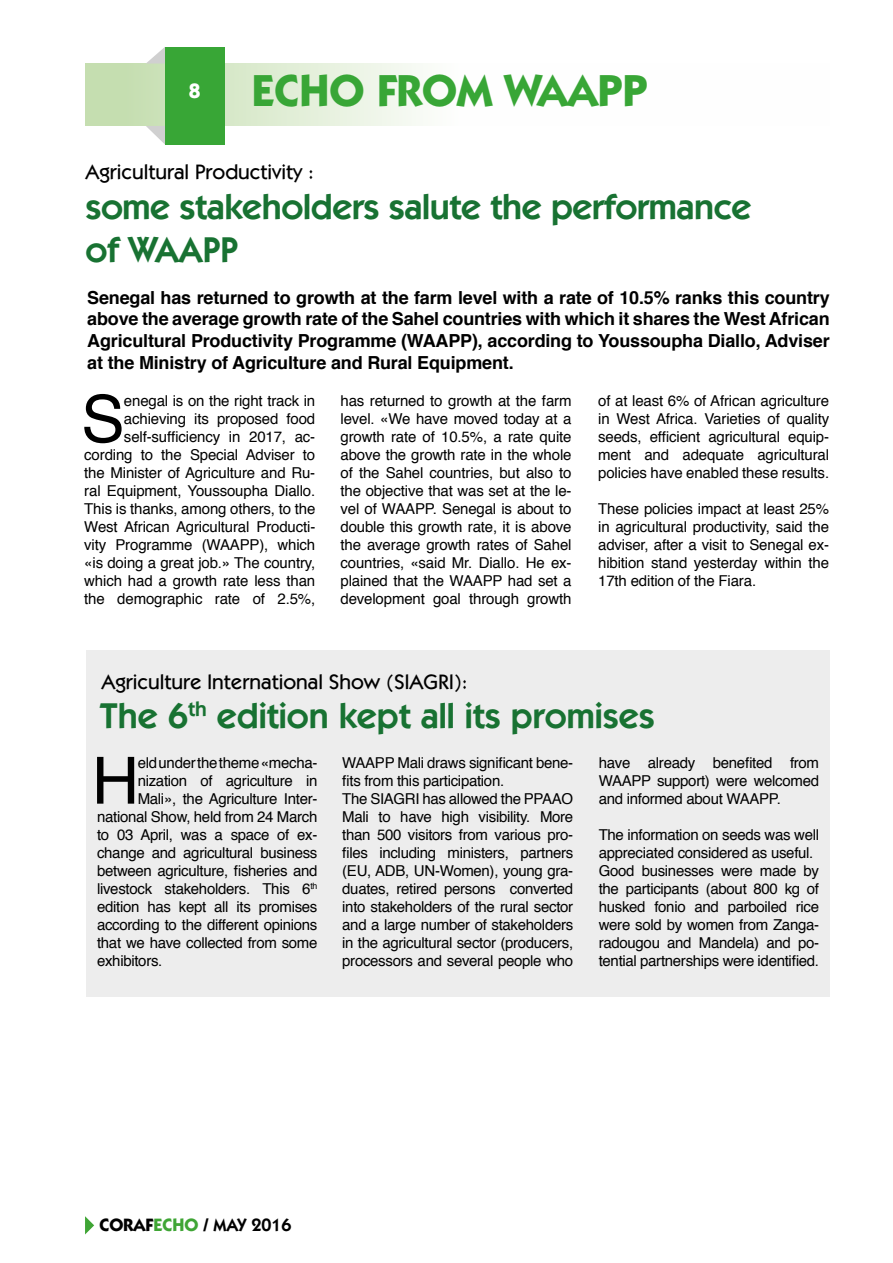
<style>
.page{position:relative;width:893px;height:1263px;background:#fff}
.page>*{position:absolute;margin:0;border:0;box-sizing:border-box;transform-origin:0 0}
.t1{font:65.25px "Helvetica";color:#000}
.t2{font:700 45px "Itc Kabel";color:#38a636}
.t3{font:600 36px/43.2px "Itc Kabel";letter-spacing:-.01em;color:#187232}
.t4{font:500 21px "Itc Kabel";color:#000}
.t5{font:700 18px/21.6px "Helvetica";letter-spacing:-.01em;color:#000;text-align:justify}
.t6{font:600 18px "Itc Kabel";color:#000}
.t7{font:15px/18px "Helvetica";letter-spacing:-.02em;color:#000;text-align:justify}
.s1{font-weight:700}
.s2{font-weight:700;color:#3fa535}
</style>
<div class="page">
<svg style="left:85px;top:64px;width:335px;height:62px;background:#daeace"></svg>
<div style="left:165px;top:47px;width:59px;height:98px;background:#38a636"></div>
<svg style="left:146px;top:47px;width:19px;height:17px"></svg>
<svg style="left:146px;top:126px;width:19px;height:18px"></svg>
<svg style="left:85px;top:1216px;width:9px;height:18px"></svg>
<div style="left:86px;top:651px;width:744px;height:346px;background:#ededed"></div>
<h2 class="t2" style="left:189px;top:63px;width:461px"><sup>8</sup> ECHO FROM WAAPP</h2>
<h3 class="t4" style="left:85px;top:160px;width:230px">Agricultural Productivity :</h3>
<h3 class="t3" style="left:85px;top:185px;width:667px">some stakeholders salute the performance of WAAPP</h3>
<p class="t5" style="left:87px;top:287px;width:744px">Senegal has returned to growth at the farm level with a rate of 10.5% ranks this country above the average growth rate of the Sahel countries with which it shares the West African Agricultural Productivity Programme (WAAPP), according to Youssoupha Diallo, Adviser at the Ministry of Agriculture and Rural Equipment.</p>
<p class="t7" style="left:598px;top:392px;width:232px">of at least 6% of African agriculture in West Africa. Varieties of quality seeds, efficient agricultural equip&shy;ment and adequate agricultural policies have enabled these results.</p>
<p class="t7" style="left:598px;top:500px;width:232px">These policies impact at least 25% in agricultural productivity, said the adviser, after a visit to Senegal ex&shy;hibition stand yesterday within the 17th edition of the Fiara.</p>
<h1 class="t1" style="left:81px;top:369px;width:45px">S</h1>
<p class="t7" style="left:84px;top:392px;width:233px;text-align:right">enegal is on the right track in achieving its proposed food self-sufficiency in 2017, ac&shy;cording to the Special Adviser to the Minister of Agriculture and Ru&shy;ral Equipment, Youssoupha Diallo.<br>This is thanks, among others, to the<br>West African Agricultural Producti&shy;vity Programme (WAAPP), which «is doing a great job.» The country, which had a growth rate less than the demographic rate of 2.5%,</p>
<p class="t7" style="left:341px;top:392px;width:233px">has returned to growth at the farm level. «We have moved today at a growth rate of 10.5%, a rate quite above the growth rate in the whole of the Sahel countries, but also to the objective that was set at the le&shy;vel of WAAPP. Senegal is about to double this growth rate, it is above the average growth rates of Sahel countries, «said Mr. Diallo. He ex&shy;plained that the WAAPP had set a development goal through growth</p>
<h3 class="t4" style="left:101px;top:669px;width:368px">Agriculture International Show (SIAGRI):</h3>
<h3 class="t3" style="left:100px;top:694px;width:556px">The 6<sup>th</sup> edition kept all its promises</h3>
<h1 class="t1" style="left:92px;top:730px;width:49px">H</h1>
<p class="t7" style="left:138px;top:754px;width:181px">eld under the theme «mecha-</p>
<p class="t7" style="left:342px;top:754px;width:233px;text-align:left">WAAPP Mali draws significant bene&shy;fits from this participation.<br>The SIAGRI has allowed the PPAAO Mali to have high visibility. More than 500 visitors from various pro&shy;files including ministers, partners (EU, ADB, UN-Women), young gra&shy;duates, retired persons converted into stakeholders of the rural sector and a large number of stakeholders in the agricultural sector (producers, processors and several people who</p>
<p class="t7" style="left:599px;top:754px;width:222px">have already benefited from WAAPP support) were welcomed and informed about WAAPP.</p>
<p class="t7" style="left:138px;top:772px;width:181px">nization of agriculture in</p>
<p class="t7" style="left:138px;top:790px;width:181px">Mali», the Agriculture Inter-</p>
<p class="t7" style="left:97px;top:808px;width:222px">national Show, held from 24 March</p>
<p class="t7" style="left:97px;top:826px;width:222px">to 03 April, was a space of ex-</p>
<p class="t7" style="left:97px;top:844px;width:222px">change and agricultural business</p>
<p class="t7" style="left:97px;top:862px;width:222px">between agriculture, fisheries and</p>
<p class="t7" style="left:97px;top:880px;width:222px">livestock stakeholders. This 6<sup>th</sup></p>
<p class="t7" style="left:97px;top:898px;width:222px">edition has kept all its promises</p>
<p class="t7" style="left:97px;top:916px;width:222px">according to the different opinions</p>
<p class="t7" style="left:97px;top:934px;width:222px">that we have collected from some</p>
<p class="t7" style="left:97px;top:952px;width:67px">exhibitors.</p>
<p class="t7" style="left:599px;top:826px;width:222px;text-align:left">The information on seeds was well appreciated considered as useful.<br>Good businesses were made by the participants (about 800 kg of husked fonio and parboiled rice were sold by women from Zanga&shy;radougou and Mandela) and po&shy;tential partnerships were identified.</p>
<p class="t6" style="left:99px;top:1214px;width:194px"><span class="s1">CORAF</span><span class="s2">ECHO</span> <span class="s1">/</span> MAY 2016</p>
</div>
